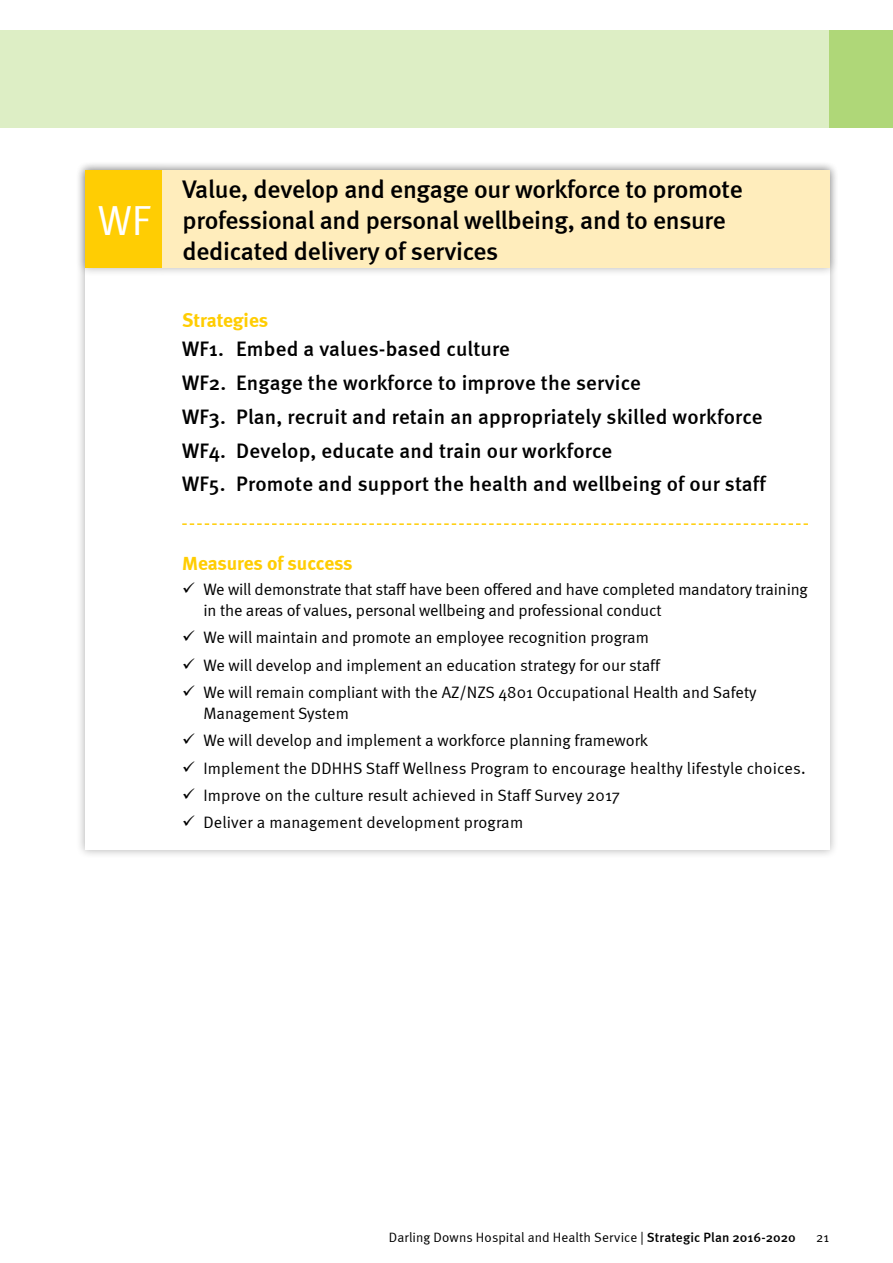
<style>
.page{position:relative;width:893px;height:1263px;background:#fff}
.page>*{position:absolute;margin:0;border:0;box-sizing:border-box;transform-origin:0 0}
.t1{font:42px "Meta Normal";color:#fff}
.t2{font:500 25.5px/30.6px "Meta";letter-spacing:-.01em;color:#000}
.t3{font:500 21px/33.8px "Meta";letter-spacing:.01em;color:#000}
.t4{font:700 19.5px "Meta";letter-spacing:-.005em;color:#ffcd03}
.t5{font:16.5px/27.3px "Meta Normal";color:#000}
.t6{font:13.5px "Meta Normal";letter-spacing:.005em;color:#000}
.s1{font-family:"Meta";font-weight:500}
</style>
<div class="page">
<div style="left:76px;top:161px;width:763px;height:698px;background:#000;opacity:.3"></div>
<div style="left:85px;top:170px;width:744px;height:680px;background:#fff"></div>
<svg style="left:182px;top:523px;width:626px;height:2px"></svg>
<div style="left:76px;top:161px;width:763px;height:116px;background:#000;opacity:.3"></div>
<div style="left:85px;top:170px;width:744px;height:98px;background:#ffedbc"></div>
<div style="left:85px;top:170px;width:77px;height:98px;background:#ffcd03"></div>
<div style="left:0;top:30px;width:829px;height:98px;background:#ddeec5"></div>
<div style="left:829px;top:30px;width:64px;height:98px;background:#afd778"></div>
<h1 class="t1" style="left:98px;top:197px;width:54px">WF</h1>
<h2 class="t2" style="left:183px;top:174px;width:562px">Value, develop and engage our workforce to promote professional and personal wellbeing, and to ensure dedicated delivery of services</h2>
<p class="t4" style="left:182px;top:309px;width:87px">Strategies</p>
<p class="t3" style="left:182px;top:332px;width:585px">WF1. Embed a values-based culture<br>WF2. Engage the workforce to improve the service<br>WF3. Plan, recruit and retain an appropriately skilled workforce WF4. Develop, educate and train our workforce<br>WF5. Promote and support the health and wellbeing of our staff</p>
<p class="t4" style="left:182px;top:551px;width:172px">Measures of success</p>
<p class="t5" style="left:203px;top:578px;width:606px;line-height:21px">We will demonstrate that staff have been offered and have completed mandatory training in the areas of values, personal wellbeing and professional conduct</p>
<p class="t5" style="left:203px;top:624px;width:555px">We will maintain and promote an employee recognition program<br>We will develop and implement an education strategy for our staff<br>We will remain compliant with the AZ/NZS 4801 Occupational Health and Safety</p>
<p class="t5" style="left:203px;top:699px;width:604px">Management System<br>We will develop and implement a workforce planning framework<br>Implement the DDHHS Staff Wellness Program to encourage healthy lifestyle choices.<br>Improve on the culture result achieved in Staff Survey 2017<br>Deliver a management development program</p>
<p class="t6" style="left:389px;top:1229px;width:408px">Darling Downs Hospital and Health Service | <span class="s1">Strategic Plan 2016-2020</span></p>
<p class="t6" style="left:816px;top:1229px;width:14px">21</p>
</div>
